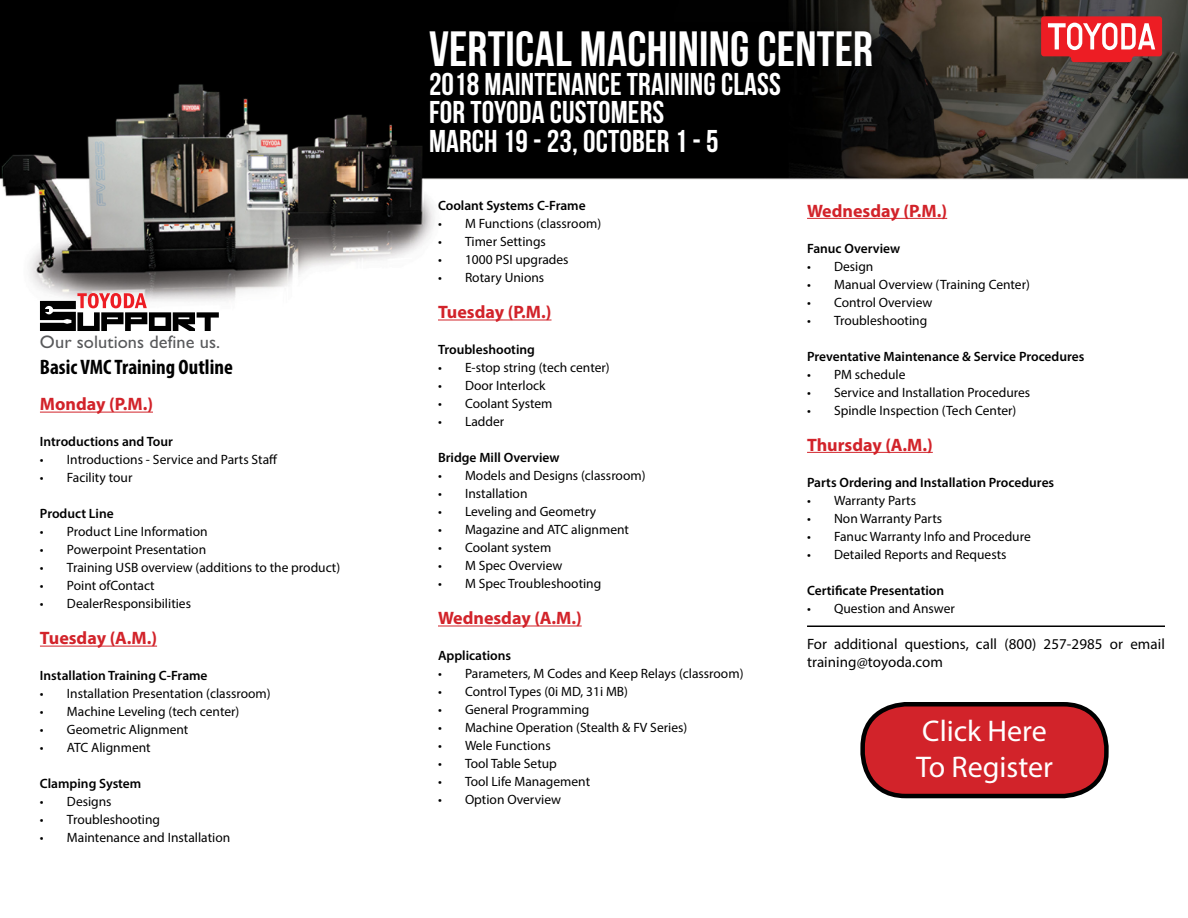
<style>
.page{position:relative;width:1188px;height:918px;background:#fff}
.page>*{position:absolute;margin:0;border:0;box-sizing:border-box;transform-origin:0 0}
.t1{font:700 49.5px "Bebas Neue";letter-spacing:.005em;color:#fff}
.t2{font:700 31.5px/28.5px "Bebas Neue";letter-spacing:.005em;color:#fff}
.t3{font:30px/36px "Myriad Pro";color:#fff}
.t4{font:700 condensed 21px "Myriad Pro";color:#000}
.t5{font:18.15px "Gill Sans";letter-spacing:.005em;color:#58595b}
.t6{font:700 18px "Myriad Pro";color:#d2232a}
.t7{font:15px/18px "Myriad Pro";color:#000}
.t8{font:13.5px "Myriad Pro";color:#000}
.t9{font:600 13.5px "Myriad Pro";color:#000}
</style>
<div class="page">
<img style="left:0;top:0;width:1188px;height:330px">
<hr style="left:40px;top:412px;width:113px;height:1px;background:#d2232a">
<hr style="left:40px;top:646px;width:117px;height:1px;background:#d2232a">
<hr style="left:438px;top:320px;width:114px;height:1px;background:#d2232a">
<hr style="left:438px;top:626px;width:144px;height:1px;background:#d2232a">
<hr style="left:807px;top:218px;width:140px;height:1px;background:#d2232a">
<hr style="left:807px;top:452px;width:126px;height:1px;background:#d2232a">
<svg style="left:40px;top:293px;width:179px;height:38px"></svg>
<svg style="left:1041px;top:16px;width:121px;height:46px"></svg>
<hr style="left:807px;top:626px;width:358px;height:1px;background:#000">
<div style="left:863px;top:704px;width:243px;height:92px;background:#d2232a;border-radius:43px"></div>
<div style="left:860px;top:702px;width:249px;height:96px;border:4px solid #000;border-radius:43px"></div>
<div style="left:427px;top:28px;width:457px;height:139px;background:#000"></div>
<h3 class="t5" style="left:40px;top:331px;width:182px">Our solutions define us.</h3>
<h3 class="t4" style="left:40px;top:354px;width:194px">Basic VMC Training Outline</h3>
<h3 class="t6" style="left:40px;top:393px;width:115px">Monday (P.M.)</h3>
<p class="t9" style="left:40px;top:433px;width:134px">Introductions and Tour</p>
<p class="t8" style="left:40px;top:451px;width:239px">• Introductions - Service and Parts Staff</p>
<p class="t8" style="left:40px;top:469px;width:94px">• Facility tour</p>
<p class="t9" style="left:40px;top:505px;width:75px">Product Line</p>
<p class="t8" style="left:40px;top:523px;width:169px">• Product Line Information</p>
<p class="t8" style="left:40px;top:541px;width:168px">• Powerpoint Presentation</p>
<p class="t8" style="left:40px;top:559px;width:302px">• Training USB overview (additions to the product)</p>
<p class="t8" style="left:40px;top:577px;width:116px">• Point ofContact</p>
<p class="t8" style="left:40px;top:595px;width:153px">• DealerResponsibilities</p>
<h3 class="t6" style="left:40px;top:627px;width:119px">Tuesday (A.M.)</h3>
<p class="t9" style="left:40px;top:667px;width:169px">Installation Training C-Frame</p>
<p class="t8" style="left:40px;top:685px;width:232px">• Installation Presentation (classroom)</p>
<p class="t8" style="left:40px;top:703px;width:201px">• Machine Leveling (tech center)</p>
<p class="t8" style="left:40px;top:721px;width:150px">• Geometric Alignment</p>
<p class="t8" style="left:40px;top:739px;width:112px">• ATC Alignment</p>
<p class="t9" style="left:40px;top:775px;width:103px">Clamping System</p>
<p class="t8" style="left:40px;top:793px;width:73px">• Designs</p>
<p class="t8" style="left:40px;top:811px;width:122px">• Troubleshooting</p>
<p class="t8" style="left:40px;top:829px;width:192px">• Maintenance and Installation</p>
<h1 class="t1" style="left:429px;top:22px;width:446px">VERTICAL MACHINING CENTER</h1>
<h2 class="t2" style="left:429px;top:69px;width:353px">2018 MAINTENANCE TRAINING CLASS<br>FOR TOYODA CUSTOMERS<br>MARCH 19 - 23, OCTOBER 1 - 5</h2>
<p class="t9" style="left:438px;top:197px;width:149px">Coolant Systems C-Frame</p>
<p class="t8" style="left:438px;top:215px;width:165px">• M Functions (classroom)</p>
<p class="t8" style="left:438px;top:233px;width:109px">• Timer Settings</p>
<p class="t8" style="left:438px;top:251px;width:132px">• 1000 PSI upgrades</p>
<p class="t8" style="left:438px;top:269px;width:108px">• Rotary Unions</p>
<h3 class="t6" style="left:438px;top:300px;width:115px">Tuesday (P.M.)</h3>
<p class="t9" style="left:438px;top:341px;width:98px">Troubleshooting</p>
<p class="t8" style="left:438px;top:359px;width:173px">• E-stop string (tech center)</p>
<p class="t8" style="left:438px;top:377px;width:109px">• Door Interlock</p>
<p class="t8" style="left:438px;top:395px;width:116px">• Coolant System</p>
<p class="t8" style="left:438px;top:413px;width:68px">• Ladder</p>
<p class="t9" style="left:438px;top:449px;width:123px">Bridge Mill Overview</p>
<p class="t8" style="left:438px;top:467px;width:209px">• Models and Designs (classroom)</p>
<p class="t8" style="left:438px;top:485px;width:91px">• Installation</p>
<p class="t8" style="left:438px;top:503px;width:160px">• Leveling and Geometry</p>
<p class="t8" style="left:438px;top:521px;width:193px">• Magazine and ATC alignment</p>
<p class="t8" style="left:438px;top:539px;width:115px">• Coolant system</p>
<p class="t8" style="left:438px;top:557px;width:126px">• M Spec Overview</p>
<p class="t8" style="left:438px;top:575px;width:165px">• M Spec Troubleshooting</p>
<h3 class="t6" style="left:438px;top:606px;width:145px">Wednesday (A.M.)</h3>
<p class="t9" style="left:438px;top:647px;width:75px">Applications</p>
<p class="t8" style="left:438px;top:665px;width:307px">• Parameters, M Codes and Keep Relays (classroom)</p>
<p class="t8" style="left:438px;top:683px;width:192px">• Control Types (0i MD, 31i MB)</p>
<p class="t8" style="left:438px;top:701px;width:153px">• General Programming</p>
<p class="t8" style="left:438px;top:719px;width:251px">• Machine Operation (Stealth &amp; FV Series)</p>
<p class="t8" style="left:438px;top:737px;width:114px">• Wele Functions</p>
<p class="t8" style="left:438px;top:755px;width:121px">• Tool Table Setup</p>
<p class="t8" style="left:438px;top:773px;width:154px">• Tool Life Management</p>
<p class="t8" style="left:438px;top:791px;width:125px">• Option Overview</p>
<h3 class="t6" style="left:807px;top:199px;width:142px">Wednesday (P.M.)</h3>
<p class="t9" style="left:807px;top:239px;width:95px">Fanuc Overview</p>
<p class="t8" style="left:807px;top:258px;width:68px">• Design</p>
<p class="t8" style="left:807px;top:276px;width:224px">• Manual Overview (Training Center)</p>
<p class="t8" style="left:807px;top:294px;width:127px">• Control Overview</p>
<p class="t8" style="left:807px;top:312px;width:122px">• Troubleshooting</p>
<p class="t9" style="left:807px;top:347px;width:279px">Preventative Maintenance &amp; Service Procedures</p>
<p class="t8" style="left:807px;top:366px;width:100px">• PM schedule</p>
<p class="t8" style="left:807px;top:384px;width:225px">• Service and Installation Procedures</p>
<p class="t8" style="left:807px;top:402px;width:211px">• Spindle Inspection (Tech Center)</p>
<h3 class="t6" style="left:807px;top:433px;width:127px">Thursday (A.M.)</h3>
<p class="t9" style="left:807px;top:473px;width:249px">Parts Ordering and Installation Procedures</p>
<p class="t8" style="left:807px;top:492px;width:110px">• Warranty Parts</p>
<p class="t8" style="left:807px;top:510px;width:137px">• Non Warranty Parts</p>
<p class="t8" style="left:807px;top:528px;width:225px">• Fanuc Warranty Info and Procedure</p>
<p class="t8" style="left:807px;top:546px;width:201px">• Detailed Reports and Requests</p>
<p class="t9" style="left:807px;top:581px;width:139px">Certificate Presentation</p>
<p class="t8" style="left:807px;top:600px;width:149px">• Question and Answer</p>
<p class="t7" style="left:807px;top:634px;width:359px">For additional questions, call (800) 257-2985 or email training@toyoda.com</p>
<h3 class="t3" style="left:916px;top:713px;width:138px">Click Here<br>To Register</h3>
</div>
